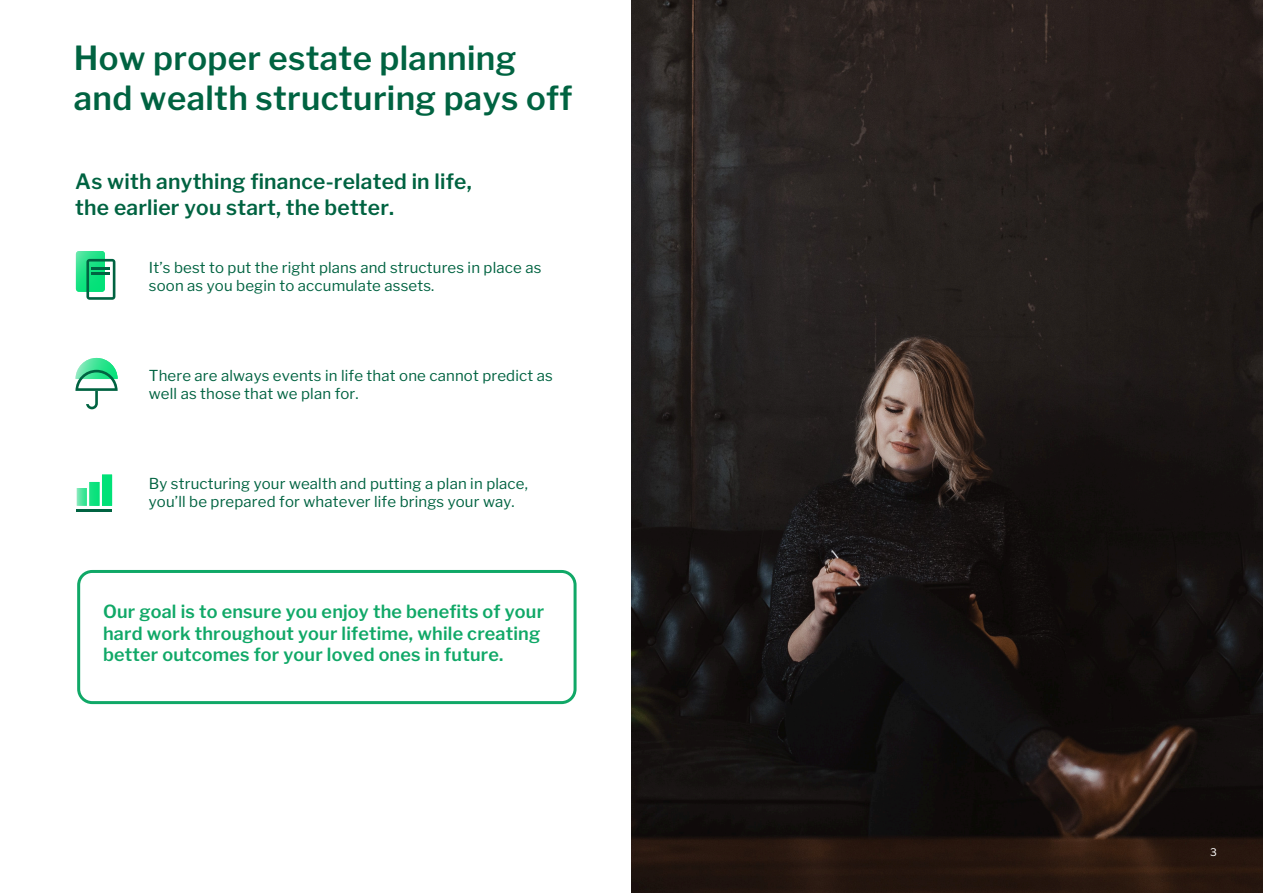
<style>
.page{position:relative;width:1263px;height:893px;background:#fff}
.page>*{position:absolute;margin:0;border:0;box-sizing:border-box;transform-origin:0 0}
.t1{font:600 33px/39.6px "Libre Franklin";letter-spacing:.01em;color:#006341}
.t2{font:600 21px/25.2px "Libre Franklin";letter-spacing:.01em;color:#006341}
.t3{font:600 18px/21.6px "Libre Franklin";letter-spacing:.01em;color:#10a867}
.t4{font:15px/18px "Libre Franklin";letter-spacing:.01em;color:#006341}
.t5{font:10.5px "Libre Franklin";color:#fff}
</style>
<div class="page">
<img style="left:631px;top:0;width:632px;height:893px">
<div style="left:77px;top:570px;width:499px;height:134px;border:3px solid #10a867;border-radius:14px"></div>
<svg style="left:75px;top:358px;width:43px;height:51px"></svg>
<svg style="left:77px;top:475px;width:35px;height:31px"></svg>
<hr style="left:77px;top:509px;width:35px;height:3px;background:#006341">
<svg style="left:76px;top:251px;width:39px;height:49px"></svg>
<h1 class="t1" style="left:74px;top:36px;width:500px">How proper estate planning and wealth structuring pays off</h1>
<h2 class="t2" style="left:75px;top:167px;width:398px">As with anything finance-related in life, the earlier you start, the better.</h2>
<p class="t4" style="left:149px;top:257px;width:394px">It’s best to put the right plans and structures in place as soon as you begin to accumulate assets.</p>
<p class="t4" style="left:149px;top:365px;width:405px">There are always events in life that one cannot predict as well as those that we plan for.</p>
<p class="t4" style="left:149px;top:473px;width:380px">By structuring your wealth and putting a plan in place, you’ll be prepared for whatever life brings your way.</p>
<p class="t3" style="left:103px;top:599px;width:443px">Our goal is to ensure you enjoy the benefits of your hard work throughout your lifetime, while creating better outcomes for your loved ones in future.</p>
<p class="t5" style="left:1210px;top:844px;width:8px">3</p>
</div>
